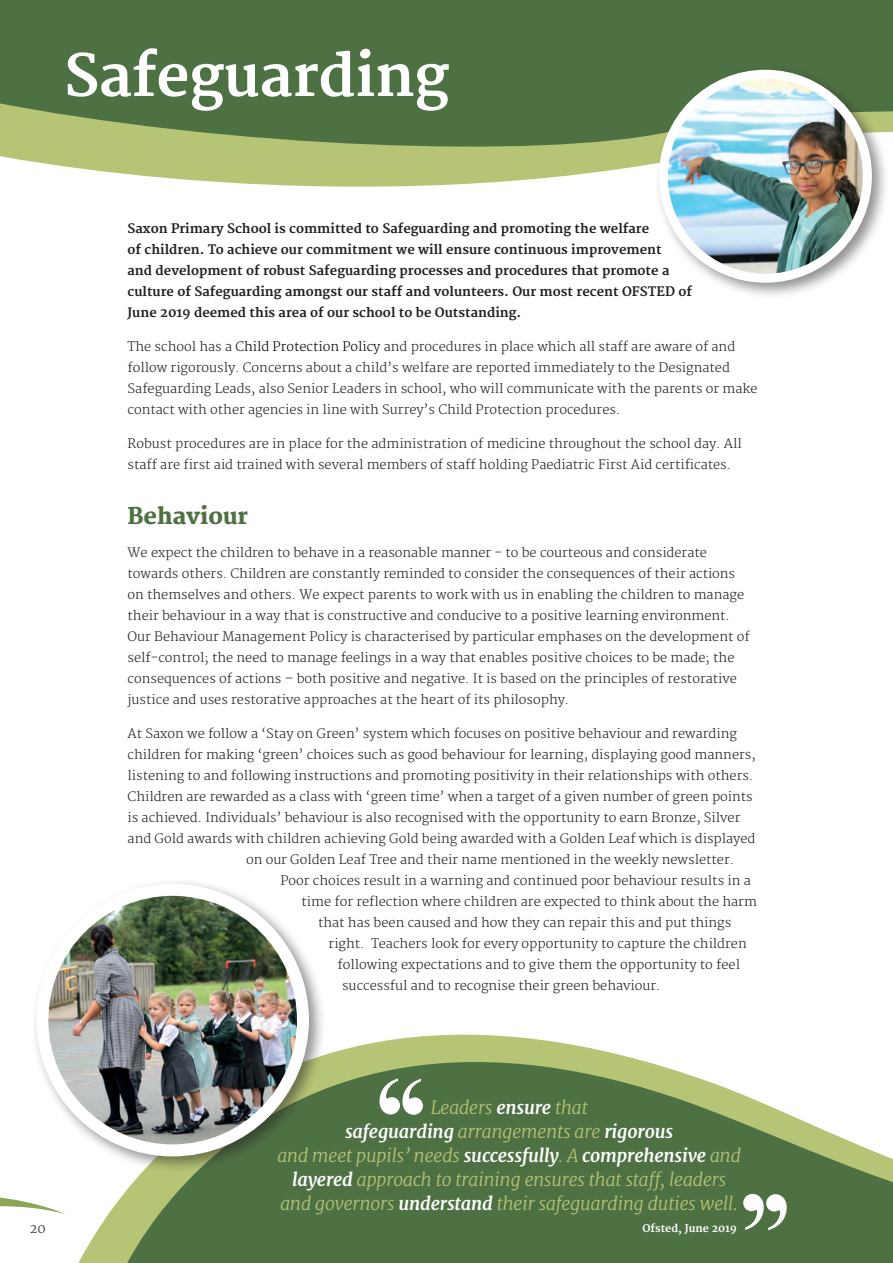
<style>
.page{position:relative;width:893px;height:1263px;background:#fff}
.page>*{position:absolute;margin:0;border:0;box-sizing:border-box;transform-origin:0 0}
.t1{font:700 57px "Merriweather";letter-spacing:-.005em;color:#fff}
.t2{font:800 22.5px "Merriweather";color:#4e7144}
.t3{font:italic 300 18px/24px "Merriweather";letter-spacing:-.01em;color:#b5c475;text-align:center}
.t4{font:300 12.75px/21px "Merriweather";color:#231f20}
.t5{font:700 12.75px/21px "Merriweather";color:#231f20}
.t6{font:700 10.5px "Merriweather";color:#fff}
.s1{color:#000001}
.s2{font-weight:700;color:#fff}
</style>
<div class="page">
<div style="left:0;top:0;width:893px;height:97px;background:#4e7144"></div>
<svg style="left:0;top:1197px;width:64px;height:17px"></svg>
<svg style="left:0;top:97px;width:893px;height:90px;background:#91a76e"></svg>
<svg style="left:64px;top:1034px;width:829px;height:229px;fill:#4e7144"></svg>
<div style="left:653px;top:64px;width:236px;height:236px;background:#231f20;opacity:.5"></div>
<img style="left:663px;top:74px;width:204px;height:204px;border-radius:102px">
<div style="left:659px;top:70px;width:213px;height:213px;border:9px solid #fff;border-radius:50%"></div>
<div style="left:31px;top:878px;width:296px;height:296px;background:#231f20;opacity:.5"></div>
<img style="left:42px;top:890px;width:261px;height:260px;border-radius:130px">
<div style="left:36px;top:884px;width:273px;height:272px;border:12px solid #fff;border-radius:50%"></div>
<svg style="left:379px;top:1078px;width:44px;height:37px"></svg>
<svg style="left:743px;top:1194px;width:44px;height:36px"></svg>
<h1 class="t1" style="left:64px;top:42px;width:387px">Safeguarding</h1>
<p class="t4" style="left:30px;top:1219px;width:17px">20</p>
<p class="t5" style="left:128px;top:219px;width:566px">Saxon Primary School is committed to Safeguarding and promoting the welfare<br>of children. To achieve our commitment we will ensure continuous improvement<br>and development of robust Safeguarding processes and procedures that promote a culture of Safeguarding amongst our staff and volunteers. Our most recent OFSTED of June 2019 deemed this area of our school to be Outstanding.</p>
<p class="t4" style="left:128px;top:336px;width:632px">The school has a <span class="s1">Child Protection Policy</span> and procedures in place which all staff are aware of and follow rigorously. Concerns about a child’s welfare are reported immediately to the Designated Safeguarding Leads, also Senior Leaders in school, who will communicate with the parents or make contact with other agencies in line with Surrey’s Child Protection procedures.</p>
<p class="t4" style="left:128px;top:433px;width:616px">Robust procedures are in place for the administration of medicine throughout the school day. All staff are first aid trained with several members of staff holding Paediatric First Aid certificates.</p>
<h2 class="t2" style="left:128px;top:502px;width:122px">Behaviour</h2>
<p class="t4" style="left:128px;top:543px;width:623px">We expect the children to behave in a reasonable manner - to be courteous and considerate towards others. Children are constantly reminded to consider the consequences of their actions on themselves and others. We expect parents to work with us in enabling the children to manage their behaviour in a way that is constructive and conducive to a positive learning environment.<br>Our Behaviour Management Policy is characterised by particular emphases on the development of self-control; the need to manage feelings in a way that enables positive choices to be made; the consequences of actions – both positive and negative. It is based on the principles of restorative justice and uses restorative approaches at the heart of its philosophy.</p>
<p class="t4" style="left:128px;top:724px;width:611px">At Saxon we follow a ‘Stay on Green’ system which focuses on positive behaviour and rewarding</p>
<p class="t4" style="left:128px;top:745px;width:630px">children for making ‘green’ choices such as good behaviour for learning, displaying good manners,</p>
<p class="t4" style="left:128px;top:766px;width:627px">listening to and following instructions and promoting positivity in their relationships with others.</p>
<p class="t4" style="left:128px;top:787px;width:627px">Children are rewarded as a class with ‘green time’ when a target of a given number of green points</p>
<p class="t4" style="left:128px;top:808px;width:614px">is achieved. Individuals’ behaviour is also recognised with the opportunity to earn Bronze, Silver</p>
<p class="t4" style="left:128px;top:829px;width:629px">and Gold awards with children achieving Gold being awarded with a Golden Leaf which is displayed</p>
<p class="t4" style="left:246px;top:850px;width:490px">on our Golden Leaf Tree and their name mentioned in the weekly newsletter.</p>
<p class="t4" style="left:281px;top:871px;width:472px">Poor choices result in a warning and continued poor behaviour results in a</p>
<p class="t4" style="left:302px;top:892px;width:457px">time for reflection where children are expected to think about the harm</p>
<p class="t4" style="left:318px;top:913px;width:415px">that has been caused and how they can repair this and put things</p>
<p class="t4" style="left:329px;top:934px;width:420px">right. Teachers look for every opportunity to capture the children</p>
<p class="t4" style="left:338px;top:955px;width:404px">following expectations and to give them the opportunity to feel</p>
<p class="t4" style="left:342px;top:976px;width:320px">successful and to recognise their green behaviour.</p>
<p class="t3" style="left:277px;top:1095px;width:465px">Leaders <span class="s2">ensure</span> that<br><span class="s2">safeguarding</span> arrangements are <span class="s2">rigorous<br></span>and meet pupils’ needs <span class="s2">successfully</span>. A <span class="s2">comprehensive</span> and <span class="s2">layered</span> approach to training ensures that staff, leaders and governors <span class="s2">understand</span> their safeguarding duties well.</p>
<p class="t6" style="left:642px;top:1222px;width:96px">Ofsted, June 2019</p>
</div>
